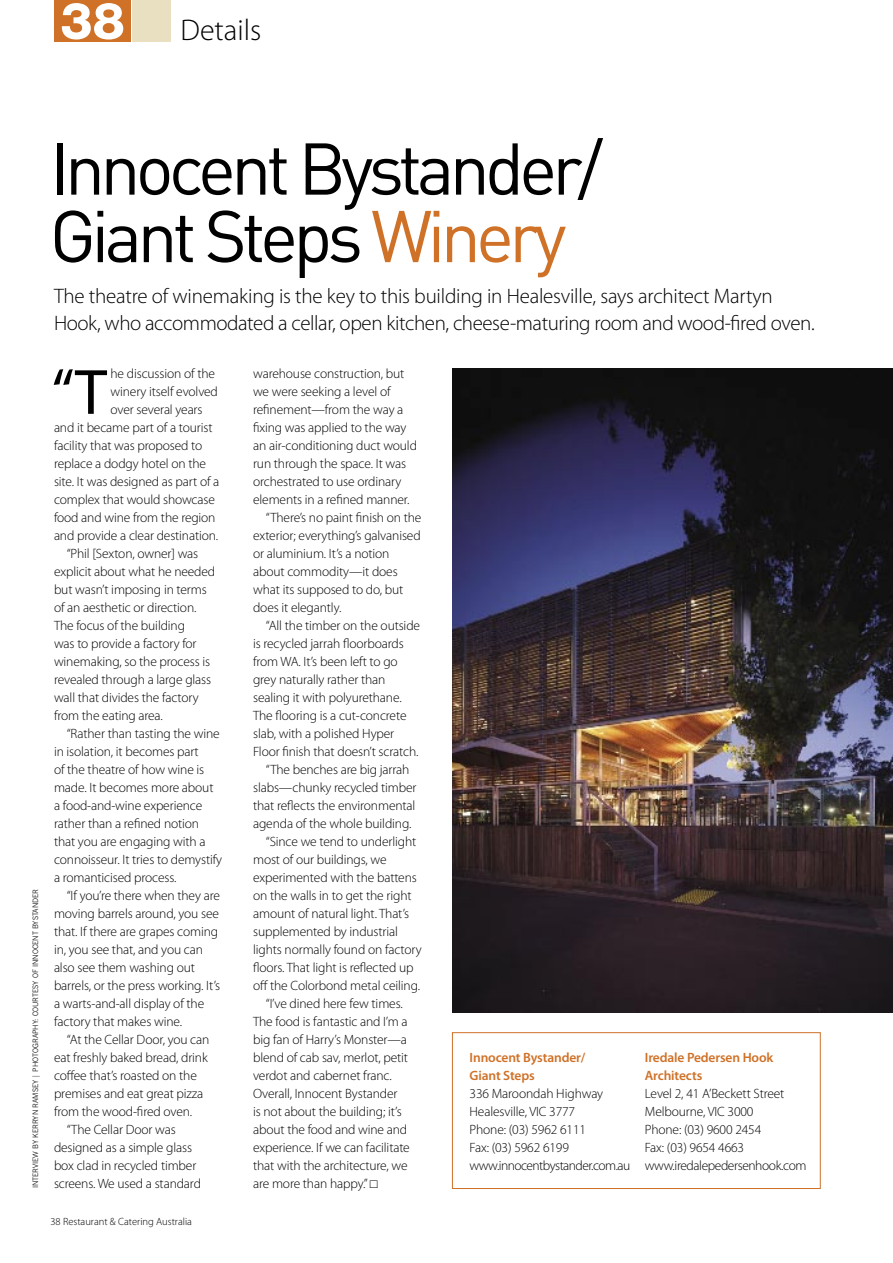
<style>
.page{position:relative;width:893px;height:1263px;background:#fff}
.page>*{position:absolute;margin:0;border:0;box-sizing:border-box;transform-origin:0 0}
.Feature_head1{font:72px "DIN";letter-spacing:-.07em;color:#000}
.Feature_head1-2{font:64.5px "Myriad Pro";color:#000}
.R_C_Slug{font:800 51px "Helvetica Neue";color:#fff}
.R_C_Slug-2{font:300 30px "Myriad Pro";color:#000}
.Feature_standfirst{font:300 21px/27px "Myriad Pro";letter-spacing:-.015em;color:#000}
.t1{font:300 13.5px/18px "Myriad Pro";letter-spacing:-.01em;color:#000}
.t2{font:600 13.5px/18px "Myriad Pro";letter-spacing:-.01em;color:#cf7127}
.t3{font:300 13.5px "Myriad Pro";letter-spacing:-.04em;color:#000}
.t4{font:300 13.5px "Myriad Pro";letter-spacing:-.03em;color:#000}
.t5{font:300 10.5px "Myriad Pro";color:#000}
.BC{font:300 7.5px "News Gothic BT";color:#000}
.s1{color:#cf7127}
</style>
<div class="page">
<div style="left:133px;top:0;width:38px;height:41px;background:#e9e0c1"></div>
<div style="left:54px;top:0;width:76px;height:41px;background:#cf7127"></div>
<div style="left:452px;top:1032px;width:368px;height:157px;border:1px solid #cf7127"></div>
<img style="left:452px;top:369px;width:441px;height:643px">
<p class="R_C_Slug" style="left:60px;top:-9px;width:66px">38</p>
<p class="R_C_Slug-2" style="left:180px;top:14px;width:82px">Details</p>
<p class="BC" style="left:31px;top:1188px;width:301px;rotate:-90deg">INTERVIEW BY KERRYN RAMSEY | PHOTOGRAPHY: COURTESY OF INNOCENT BYSTANDER</p>
<p class="Feature_head1" style="left:50px;top:124px;width:555px">Innocent Bystander/</p>
<p class="Feature_head1" style="left:50px;top:191px;width:519px">Giant Steps <span class="s1">Winery</span></p>
<p class="Feature_standfirst" style="left:54px;top:283px;width:762px">The theatre of winemaking is the key to this building in Healesville, says architect Martyn<br>Hook, who accommodated a cellar, open kitchen, cheese-maturing room and wood-fired oven.</p>
<p class="t1" style="left:111px;top:365px;width:106px">he discussion of the</p>
<p class="t1" style="left:111px;top:383px;width:109px">winery itself evolved</p>
<p class="t1" style="left:111px;top:401px;width:93px">over several years</p>
<p class="t1" style="left:54px;top:419px;width:160px">and it became part of a tourist</p>
<p class="t1" style="left:54px;top:437px;width:150px">facility that was proposed to</p>
<p class="t1" style="left:54px;top:455px;width:154px">replace a dodgy hotel on the</p>
<p class="t1" style="left:54px;top:473px;width:167px">site. It was designed as part of a</p>
<p class="t1" style="left:54px;top:491px;width:162px">complex that would showcase</p>
<p class="t1" style="left:54px;top:509px;width:163px">food and wine from the region</p>
<p class="t1" style="left:54px;top:527px;width:166px">and provide a clear destination.</p>
<p class="t1" style="left:54px;top:545px;width:163px;text-indent:13px">“Phil [Sexton, owner] was explicit about what he needed but wasn’t imposing in terms of an aesthetic or direction.<br>The focus of the building<br>was to provide a factory for winemaking, so the process is revealed through a large glass wall that divides the factory from the eating area.</p>
<p class="t1" style="left:54px;top:725px;width:170px;text-indent:13px">“Rather than tasting the wine in isolation, it becomes part<br>of the theatre of how wine is made. It becomes more about a food-and-wine experience rather than a refined notion that you are engaging with a connoisseur. It tries to demystify a romanticised process.</p>
<p class="t1" style="left:54px;top:887px;width:168px;text-indent:13px">“If you’re there when they are moving barrels around, you see that. If there are grapes coming in, you see that, and you can also see them washing out barrels, or the press working. It’s a warts-and-all display of the factory that makes wine.</p>
<p class="t1" style="left:54px;top:1031px;width:157px;text-indent:13px">“At the Cellar Door, you can eat freshly baked bread, drink coffee that’s roasted on the premises and eat great pizza from the wood-fired oven.</p>
<p class="t1" style="left:54px;top:1121px;width:149px;text-indent:13px">“The Cellar Door was designed as a simple glass box clad in recycled timber screens. We used a standard</p>
<p class="t1" style="left:253px;top:365px;width:165px">warehouse construction, but we were seeking a level of refinement—from the way a fixing was applied to the way an air-conditioning duct would run through the space. It was orchestrated to use ordinary elements in a refined manner.</p>
<p class="t1" style="left:253px;top:509px;width:170px;text-indent:13px">“There’s no paint finish on the exterior; everything’s galvanised or aluminium. It’s a notion about commodity—it does what its supposed to do, but does it elegantly.</p>
<p class="t1" style="left:253px;top:617px;width:168px;text-indent:13px">“All the timber on the outside is recycled jarrah floorboards from WA. It’s been left to go grey naturally rather than sealing it with polyurethane.<br>The flooring is a cut-concrete slab, with a polished Hyper<br>Floor finish that doesn’t scratch.</p>
<p class="t1" style="left:253px;top:761px;width:165px;text-align:center">“The benches are big jarrah slabs—chunky recycled timber that reflects the environmental agenda of the whole building.</p>
<p class="t1" style="left:253px;top:833px;width:170px;text-indent:13px">“Since we tend to underlight most of our buildings, we experimented with the battens on the walls in to get the right amount of natural light. That’s supplemented by industrial lights normally found on factory floors. That light is reflected up off the Colorbond metal ceiling.</p>
<p class="t1" style="left:253px;top:995px;width:158px;text-indent:13px">“I’ve dined here few times.<br>The food is fantastic and I’m a big fan of Harry’s Monster—a blend of cab sav, merlot, petit verdot and cabernet franc.<br>Overall, Innocent Bystander<br>is not about the building; it’s about the food and wine and experience. If we can facilitate that with the architecture, we are more than happy.”</p>
<p class="Feature_head1-2" style="left:51px;top:357px;width:57px">“T</p>
<p class="t2" style="left:470px;top:1049px;width:117px">Innocent Bystander/<br>Giant Steps</p>
<p class="t1" style="left:470px;top:1085px;width:135px">336 Maroondah Highway</p>
<p class="t1" style="left:470px;top:1103px;width:107px">Healesville, VIC 3777</p>
<p class="t1" style="left:470px;top:1121px;width:118px">Phone: (03) 5962 6111</p>
<p class="t1" style="left:470px;top:1139px;width:101px">Fax: (03) 5962 6199</p>
<p class="t3" style="left:470px;top:1158px;width:162px">www.innocentbystander.com.au</p>
<p class="t2" style="left:645px;top:1049px;width:130px">Iredale Pedersen Hook<br>Architects</p>
<p class="t1" style="left:645px;top:1085px;width:141px">Level 2, 41 A’Beckett Street</p>
<p class="t1" style="left:645px;top:1103px;width:110px">Melbourne, VIC 3000</p>
<p class="t1" style="left:645px;top:1121px;width:118px">Phone: (03) 9600 2454</p>
<p class="t1" style="left:645px;top:1139px;width:101px">Fax: (03) 9654 4663</p>
<p class="t4" style="left:645px;top:1158px;width:163px">www.iredalepedersenhook.com</p>
<p class="t5" style="left:50px;top:1216px;width:143px">38 Restaurant &amp; Catering Australia</p>
</div>
